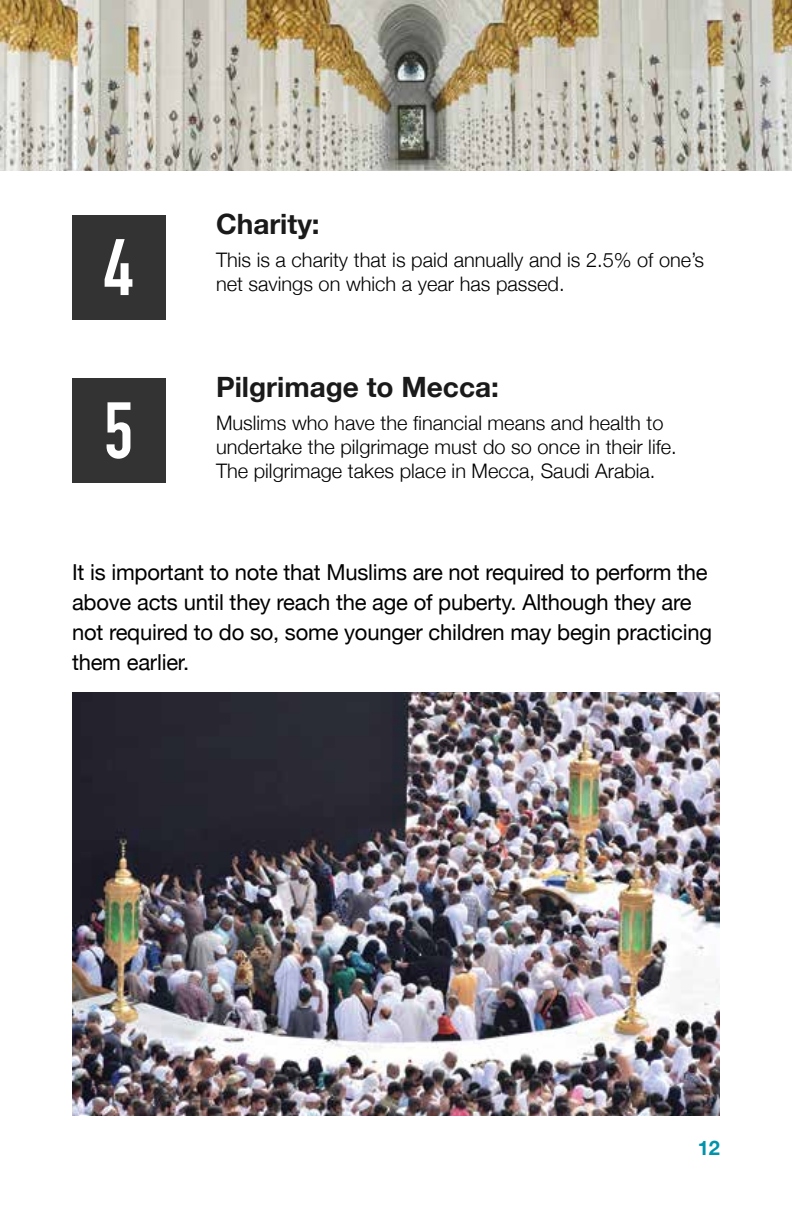
<style>
.page{position:relative;width:792px;height:1224px;background:#fff}
.page>*{position:absolute;margin:0;border:0;box-sizing:border-box;transform-origin:0 0}
.t1{font:700 78.6px/163.2px "DIN Condensed";color:#fff}
.t2{font:700 28px "Helvetica Neue";color:#1a1a1a}
.t3{font:22px/30px "Helvetica Neue";letter-spacing:-.01em;color:#000}
.t4{font:300 20px/24px "Helvetica Neue";color:#000}
.t5{font:700 20px "Helvetica Neue";color:#0093ab}
</style>
<div class="page">
<img style="left:0;top:0;width:792px;height:171px">
<div style="left:72px;top:215px;width:93px;height:104px;background:#333"></div>
<div style="left:72px;top:378px;width:93px;height:105px;background:#333"></div>
<img style="left:72px;top:693px;width:648px;height:423px">
<h1 class="t1" style="left:104px;top:186px;width:31px">4<br>5</h1>
<h2 class="t2" style="left:216px;top:202px;width:105px">Charity:</h2>
<p class="t4" style="left:216px;top:247px;width:490px">This is a charity that is paid annually and is 2.5% of one’s net savings on which a year has passed.</p>
<h2 class="t2" style="left:216px;top:365px;width:284px">Pilgrimage to Mecca:</h2>
<p class="t4" style="left:216px;top:409px;width:462px">Muslims who have the financial means and health to undertake the pilgrimage must do so once in their life.<br>The pilgrimage takes place in Mecca, Saudi Arabia.</p>
<p class="t3" style="left:72px;top:558px;width:642px">It is important to note that Muslims are not required to perform the above acts until they reach the age of puberty. Although they are not required to do so, some younger children may begin practicing them earlier.</p>
<p class="t5" style="left:698px;top:1133px;width:24px">12</p>
</div>
